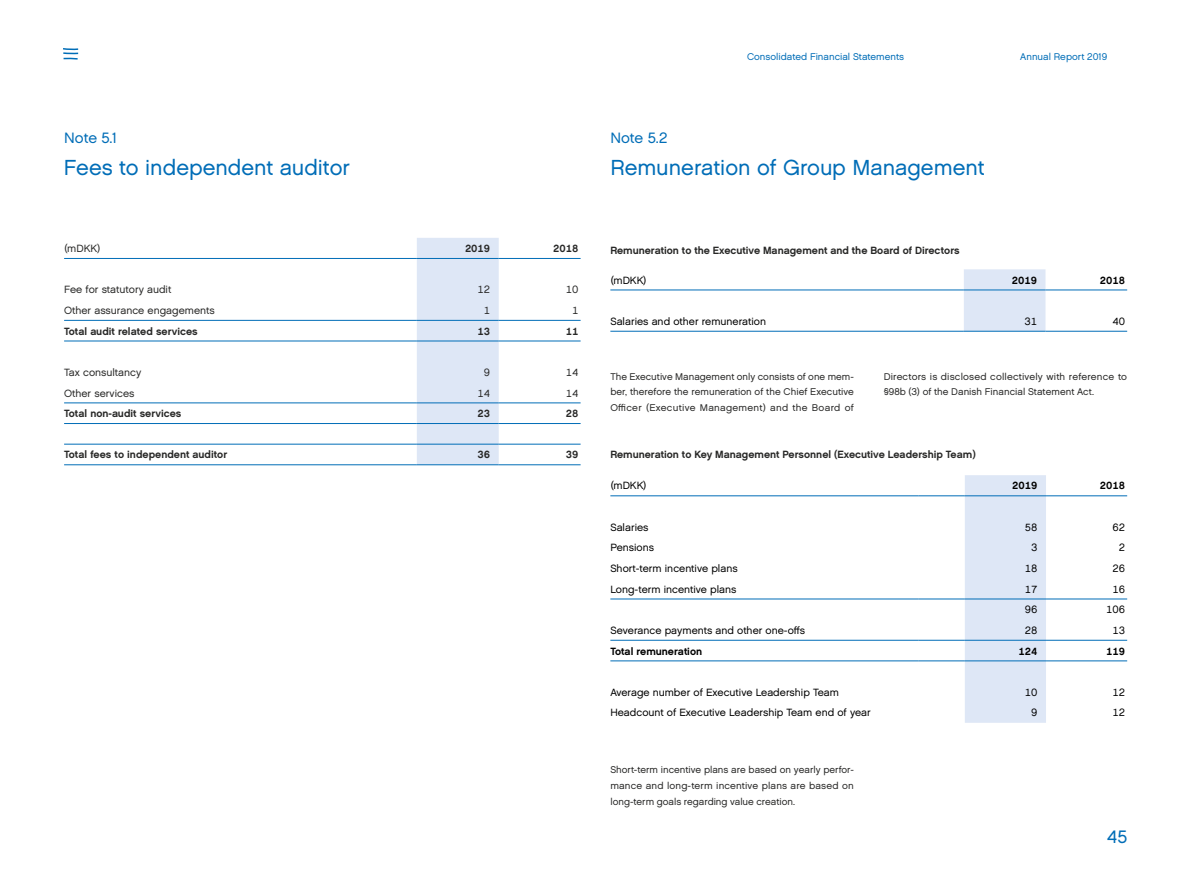
<style>
.page{position:relative;width:1191px;height:893px;background:#fff}
.page>*{position:absolute;margin:0;border:0;box-sizing:border-box;transform-origin:0 0}
.t1{font:21.75px "LEGO Chalet 60";color:#006db7}
.t2{font:18px "LEGO Chalet 60";color:#006db7}
.t3{font:15px "LEGO Chalet 60";color:#006db7}
.t4{font:10.5px "LEGO Chalet 60";color:#000}
.t5{font:700 10.5px "LEGO Chalet 60";color:#282827}
.t6{font:10.5px "LEGO Chalet 60";color:#282827}
.t7{font:10.5px "LEGO Chalet 60 Tab";color:#000}
.t8{font:700 10.5px "LEGO Chalet 60 Tab";color:#000}
.t9{font:700 10.5px "LEGO Chalet 60 Tab";color:#282827}
.t10{font:700 10.5px "LEGO Chalet 60";color:#000}
.t11{font:10.5px "LEGO Chalet 60 Tab";color:#282827}
.t12{font:9.75px/15.8px "LEGO Chalet 60";letter-spacing:.01em;color:#282827;text-align:justify}
.t13{font:9.75px "LEGO Chalet 60";color:#006db7}
</style>
<div class="page">
<div style="left:417px;top:238px;width:82px;height:226px;background:#dee7f6"></div>
<hr style="left:64px;top:444px;width:353px;height:1px;background:#006db7">
<hr style="left:417px;top:444px;width:82px;height:1px;background:#006db7">
<hr style="left:499px;top:444px;width:81px;height:1px;background:#006db7">
<hr style="left:64px;top:403px;width:353px;height:1px;background:#006db7">
<hr style="left:417px;top:403px;width:82px;height:1px;background:#006db7">
<hr style="left:499px;top:403px;width:81px;height:1px;background:#006db7">
<hr style="left:64px;top:258px;width:353px;height:1px;background:#006db7">
<hr style="left:417px;top:258px;width:82px;height:1px;background:#006db7">
<hr style="left:499px;top:258px;width:81px;height:1px;background:#006db7">
<hr style="left:64px;top:320px;width:353px;height:1px;background:#006db7">
<hr style="left:417px;top:320px;width:82px;height:1px;background:#006db7">
<hr style="left:499px;top:320px;width:81px;height:1px;background:#006db7">
<hr style="left:64px;top:423px;width:353px;height:1px;background:#006db7">
<hr style="left:417px;top:423px;width:82px;height:1px;background:#006db7">
<hr style="left:499px;top:423px;width:81px;height:1px;background:#006db7">
<hr style="left:64px;top:464px;width:353px;height:1px;background:#006db7">
<hr style="left:417px;top:464px;width:82px;height:1px;background:#006db7">
<hr style="left:499px;top:464px;width:81px;height:1px;background:#006db7">
<hr style="left:64px;top:341px;width:353px;height:1px;background:#006db7">
<hr style="left:417px;top:341px;width:82px;height:1px;background:#006db7">
<hr style="left:499px;top:341px;width:81px;height:1px;background:#006db7">
<div style="left:963px;top:269px;width:82px;height:62px;background:#dee7f6"></div>
<hr style="left:610px;top:290px;width:353px;height:1px;background:#006db7">
<hr style="left:963px;top:290px;width:82px;height:1px;background:#006db7">
<hr style="left:1045px;top:290px;width:82px;height:1px;background:#006db7">
<hr style="left:610px;top:331px;width:353px;height:1px;background:#006db7">
<hr style="left:963px;top:331px;width:82px;height:1px;background:#006db7">
<hr style="left:1045px;top:331px;width:82px;height:1px;background:#006db7">
<div style="left:964px;top:475px;width:82px;height:248px;background:#dee7f6"></div>
<hr style="left:610px;top:496px;width:308px;height:1px;background:#006db7">
<hr style="left:918px;top:496px;width:46px;height:1px;background:#006db7">
<hr style="left:964px;top:496px;width:82px;height:1px;background:#006db7">
<hr style="left:1046px;top:496px;width:81px;height:1px;background:#006db7">
<hr style="left:610px;top:661px;width:308px;height:1px;background:#006db7">
<hr style="left:918px;top:661px;width:46px;height:1px;background:#006db7">
<hr style="left:964px;top:661px;width:82px;height:1px;background:#006db7">
<hr style="left:1046px;top:661px;width:81px;height:1px;background:#006db7">
<hr style="left:610px;top:599px;width:308px;height:1px;background:#006db7">
<hr style="left:918px;top:599px;width:46px;height:1px;background:#006db7">
<hr style="left:964px;top:599px;width:82px;height:1px;background:#006db7">
<hr style="left:1046px;top:599px;width:81px;height:1px;background:#006db7">
<hr style="left:610px;top:640px;width:308px;height:1px;background:#006db7">
<hr style="left:918px;top:640px;width:46px;height:1px;background:#006db7">
<hr style="left:964px;top:640px;width:82px;height:1px;background:#006db7">
<hr style="left:1046px;top:640px;width:81px;height:1px;background:#006db7">
<svg style="left:63px;top:48px;width:16px;height:12px"></svg>
<p class="t13" style="left:747px;top:51px;width:158px">Consolidated Financial Statements</p>
<p class="t13" style="left:1020px;top:51px;width:89px">Annual Report 2019</p>
<h3 class="t3" style="left:64px;top:129px;width:55px">Note 5.1</h3>
<h3 class="t3" style="left:610px;top:129px;width:59px">Note 5.2</h3>
<h1 class="t1" style="left:64px;top:154px;width:288px">Fees to independent auditor</h1>
<h1 class="t1" style="left:610px;top:155px;width:375px">Remuneration of Group Management</h1>
<p class="t6" style="left:64px;top:242px;width:38px">(mDKK)</p>
<p class="t9" style="left:465px;top:242px;width:27px">2019</p>
<p class="t9" style="left:553px;top:242px;width:27px">2018</p>
<p class="t6" style="left:64px;top:283px;width:109px">Fee for statutory audit</p>
<p class="t11" style="left:477px;top:283px;width:14px">12</p>
<p class="t11" style="left:566px;top:283px;width:14px">10</p>
<p class="t6" style="left:64px;top:304px;width:152px">Other assurance engagements</p>
<p class="t11" style="left:484px;top:304px;width:8px">1</p>
<p class="t11" style="left:572px;top:304px;width:8px">1</p>
<p class="t5" style="left:64px;top:324px;width:135px">Total audit related services</p>
<p class="t9" style="left:477px;top:324px;width:14px">13</p>
<p class="t9" style="left:566px;top:324px;width:14px">11</p>
<p class="t6" style="left:64px;top:366px;width:79px">Tax consultancy</p>
<p class="t11" style="left:484px;top:366px;width:8px">9</p>
<p class="t11" style="left:566px;top:366px;width:14px">14</p>
<p class="t6" style="left:64px;top:386px;width:72px">Other services</p>
<p class="t11" style="left:477px;top:386px;width:14px">14</p>
<p class="t11" style="left:566px;top:386px;width:14px">14</p>
<p class="t5" style="left:64px;top:407px;width:119px">Total non-audit services</p>
<p class="t9" style="left:477px;top:407px;width:14px">23</p>
<p class="t9" style="left:566px;top:407px;width:14px">28</p>
<p class="t5" style="left:64px;top:448px;width:165px">Total fees to independent auditor</p>
<p class="t9" style="left:477px;top:448px;width:14px">36</p>
<p class="t9" style="left:566px;top:448px;width:14px">39</p>
<p class="t5" style="left:610px;top:243px;width:351px">Remuneration to the Executive Management and the Board of Directors</p>
<p class="t4" style="left:610px;top:273px;width:38px">(mDKK)</p>
<p class="t8" style="left:1011px;top:273px;width:27px">2019</p>
<p class="t8" style="left:1099px;top:273px;width:27px">2018</p>
<p class="t4" style="left:610px;top:315px;width:157px">Salaries and other remuneration</p>
<p class="t7" style="left:1024px;top:315px;width:14px">31</p>
<p class="t7" style="left:1112px;top:315px;width:14px">40</p>
<p class="t12" style="left:610px;top:368px;width:245px">The Executive Management only consists of one mem&shy;ber, therefore the remuneration of the Chief Executive Officer (Executive Management) and the Board of</p>
<p class="t5" style="left:610px;top:448px;width:366px">Remuneration to Key Management Personnel (Executive Leadership Team)</p>
<p class="t4" style="left:610px;top:479px;width:38px">(mDKK)</p>
<p class="t8" style="left:1012px;top:479px;width:27px">2019</p>
<p class="t8" style="left:1099px;top:479px;width:27px">2018</p>
<p class="t4" style="left:610px;top:521px;width:40px">Salaries</p>
<p class="t7" style="left:1025px;top:521px;width:14px">58</p>
<p class="t7" style="left:1112px;top:521px;width:14px">62</p>
<p class="t4" style="left:610px;top:541px;width:45px">Pensions</p>
<p class="t7" style="left:1031px;top:541px;width:8px">3</p>
<p class="t7" style="left:1118px;top:541px;width:8px">2</p>
<p class="t4" style="left:610px;top:562px;width:129px">Short-term incentive plans</p>
<p class="t7" style="left:1025px;top:562px;width:14px">18</p>
<p class="t7" style="left:1112px;top:562px;width:14px">26</p>
<p class="t4" style="left:610px;top:582px;width:128px">Long-term incentive plans</p>
<p class="t7" style="left:1024px;top:582px;width:14px">17</p>
<p class="t7" style="left:1112px;top:582px;width:14px">16</p>
<p class="t7" style="left:1024px;top:603px;width:14px">96</p>
<p class="t7" style="left:1106px;top:603px;width:20px">106</p>
<p class="t4" style="left:610px;top:624px;width:196px">Severance payments and other one-offs</p>
<p class="t7" style="left:1024px;top:624px;width:14px">28</p>
<p class="t7" style="left:1112px;top:624px;width:14px">13</p>
<p class="t10" style="left:610px;top:644px;width:93px">Total remuneration</p>
<p class="t8" style="left:1018px;top:644px;width:20px">124</p>
<p class="t8" style="left:1106px;top:644px;width:20px">119</p>
<p class="t4" style="left:610px;top:686px;width:230px">Average number of Executive Leadership Team</p>
<p class="t7" style="left:1024px;top:686px;width:14px">10</p>
<p class="t7" style="left:1112px;top:686px;width:14px">12</p>
<p class="t4" style="left:610px;top:706px;width:262px">Headcount of Executive Leadership Team end of year</p>
<p class="t7" style="left:1031px;top:706px;width:8px">9</p>
<p class="t7" style="left:1112px;top:706px;width:14px">12</p>
<p class="t12" style="left:883px;top:368px;width:245px">Directors is disclosed collectively with reference to §98b (3) of the Danish Financial Statement Act.</p>
<p class="t12" style="left:610px;top:762px;width:245px">Short-term incentive plans are based on yearly perfor&shy;mance and long-term incentive plans are based on long-term goals regarding value creation.</p>
<h2 class="t2" style="left:1107px;top:825px;width:21px">45</h2>
</div>
